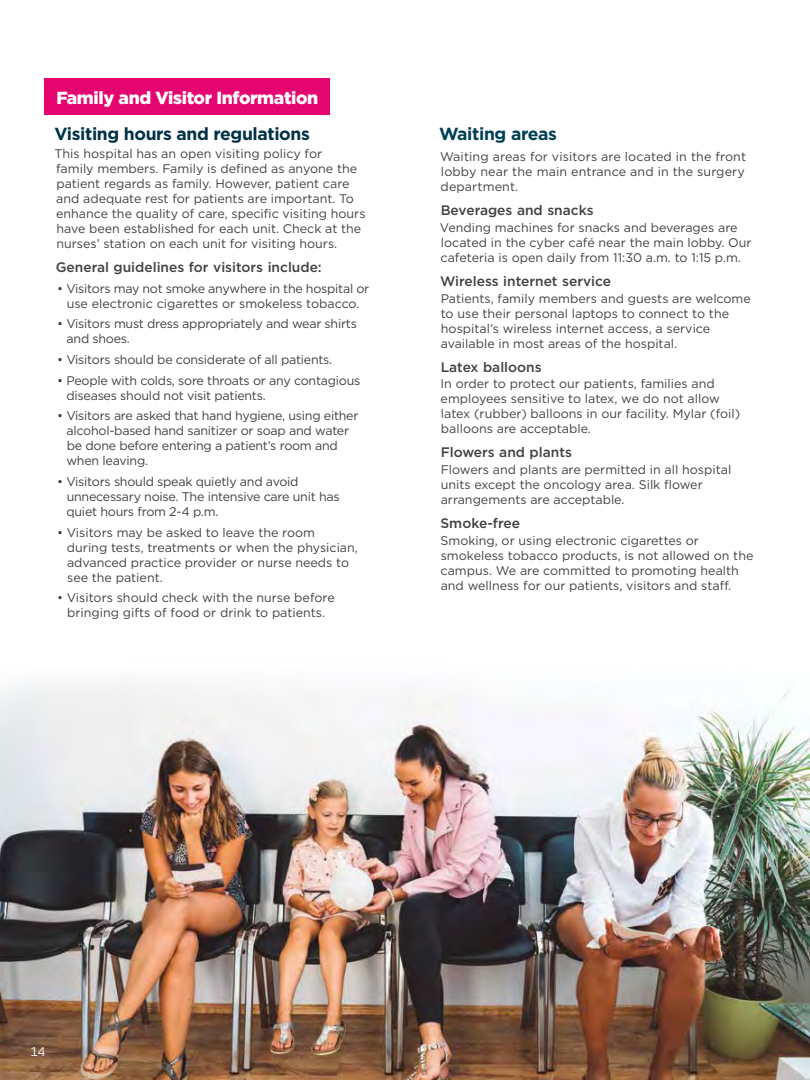
<style>
.page{position:relative;width:810px;height:1080px;background:#fff}
.page>*{position:absolute;margin:0;border:0;box-sizing:border-box;transform-origin:0 0}
.t1{font:900 17.5px "Gotham";letter-spacing:-.02em;color:#fff}
.t2{font:700 17.5px "Gotham";letter-spacing:-.02em;color:#003146}
.t3{font:700 17.5px "Gotham";letter-spacing:-.02em;color:#003f55}
.t4{font:500 13.75px "Gotham";color:#414042}
.t5{font:12.5px/15px "Gotham";color:#414042}
.t6{font:12.5px/15px "Gotham";letter-spacing:-.02em;color:#414042}
.t7{font:12.5px "Gotham";color:#fff}
</style>
<div class="page">
<img style="left:0;top:684px;width:810px;height:396px">
<div style="left:45px;top:78px;width:285px;height:37px;background:#e40571"></div>
<h1 class="t1" style="left:56px;top:85px;width:263px">Family and Visitor Information</h1>
<h1 class="t2" style="left:54px;top:123px;width:257px">Visiting hours and regulations</h1>
<p class="t5" style="left:55px;top:146px;width:312px">This hospital has an open visiting policy for<br>family members. Family is defined as anyone the patient regards as family. However, patient care and adequate rest for patients are important. To enhance the quality of care, specific visiting hours have been established for each unit. Check at the nurses’ station on each unit for visiting hours.</p>
<p class="t4" style="left:56px;top:258px;width:268px">General guidelines for visitors include:</p>
<p class="t6" style="left:57px;top:281px;width:314px;text-align:center">• Visitors may not smoke anywhere in the hospital or use electronic cigarettes or smokeless tobacco.</p>
<p class="t6" style="left:67px;top:316px;width:292px;text-indent:-9px">• Visitors must dress appropriately and wear shirts and shoes.</p>
<p class="t6" style="left:57px;top:352px;width:277px">• Visitors should be considerate of all patients.</p>
<p class="t6" style="left:66px;top:372px;width:296px;text-indent:-9px">• People with colds, sore throats or any contagious diseases should not visit patients.</p>
<p class="t6" style="left:66px;top:408px;width:294px;text-indent:-9px">• Visitors are asked that hand hygiene, using either alcohol-based hand sanitizer or soap and water be done before entering a patient’s room and when leaving.</p>
<p class="t6" style="left:66px;top:474px;width:275px;text-indent:-9px">• Visitors should speak quietly and avoid unnecessary noise. The intensive care unit has quiet hours from 2-4 p.m.</p>
<p class="t5" style="left:67px;top:524px;width:293px;text-indent:-10px">• Visitors may be asked to leave the room during tests, treatments or when the physician, advanced practice provider or nurse needs to see the patient.</p>
<p class="t5" style="left:57px;top:590px;width:279px;text-align:center">• Visitors should check with the nurse before bringing gifts of food or drink to patients.</p>
<h1 class="t3" style="left:439px;top:123px;width:119px">Waiting areas</h1>
<p class="t5" style="left:440px;top:149px;width:307px;text-align:justify">Waiting areas for visitors are located in the front lobby near the main entrance and in the surgery department.</p>
<p class="t4" style="left:441px;top:201px;width:154px">Beverages and snacks</p>
<p class="t5" style="left:440px;top:220px;width:313px">Vending machines for snacks and beverages are located in the cyber café near the main lobby. Our cafeteria is open daily from 11:30 a.m. to 1:15 p.m.</p>
<p class="t4" style="left:440px;top:272px;width:173px">Wireless internet service</p>
<p class="t5" style="left:441px;top:291px;width:312px">Patients, family members and guests are welcome to use their personal laptops to connect to the hospital’s wireless internet access, a service available in most areas of the hospital.</p>
<p class="t4" style="left:441px;top:358px;width:103px">Latex balloons</p>
<p class="t5" style="left:441px;top:376px;width:301px">In order to protect our patients, families and employees sensitive to latex, we do not allow latex (rubber) balloons in our facility. Mylar (foil) balloons are acceptable.</p>
<p class="t4" style="left:441px;top:444px;width:133px">Flowers and plants</p>
<p class="t5" style="left:441px;top:462px;width:292px">Flowers and plants are permitted in all hospital units except the oncology area. Silk flower arrangements are acceptable.</p>
<p class="t4" style="left:441px;top:514px;width:81px">Smoke-free</p>
<p class="t5" style="left:440px;top:533px;width:315px">Smoking, or using electronic cigarettes or smokeless tobacco products, is not allowed on the campus. We are committed to promoting health and wellness for our patients, visitors and staff.</p>
<p class="t7" style="left:30px;top:1044px;width:16px">14</p>
</div>
